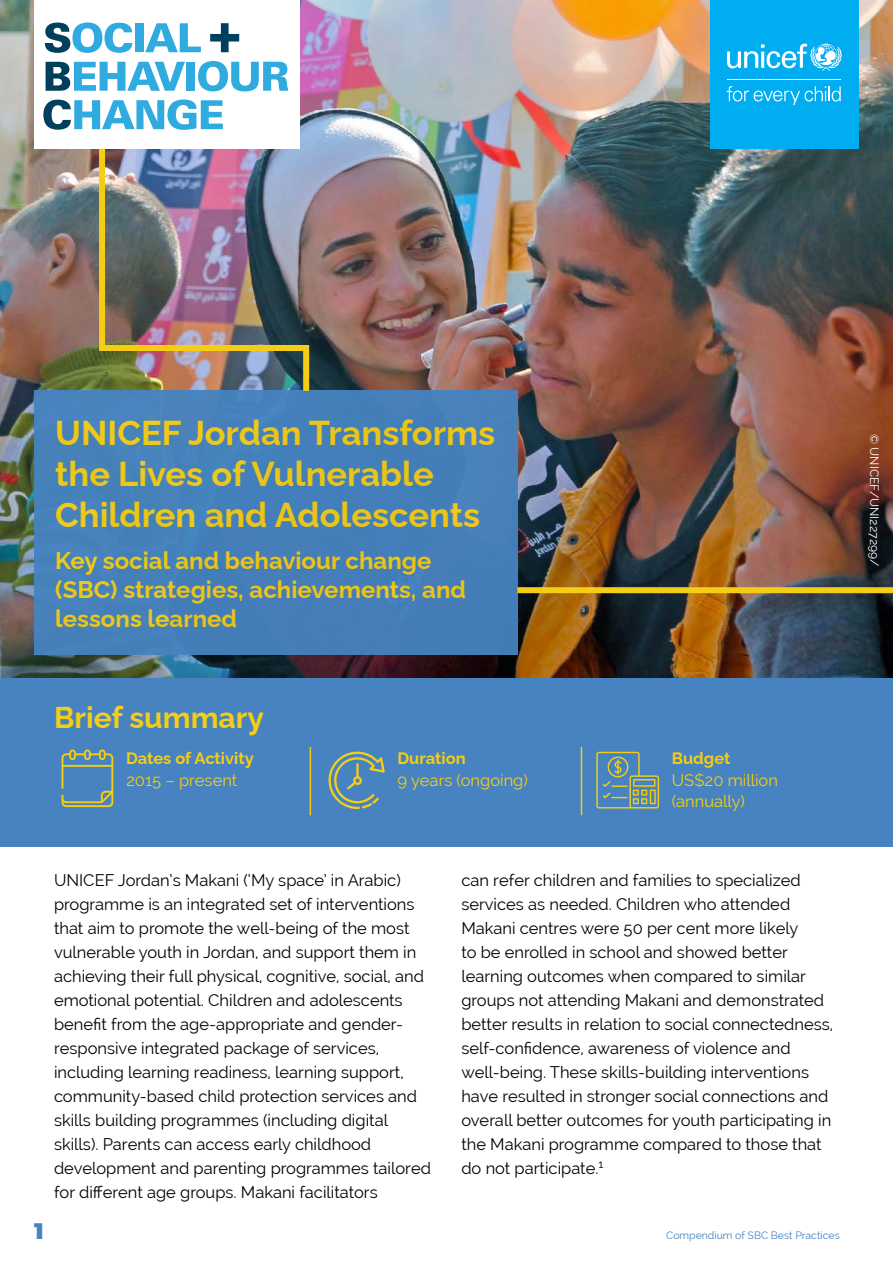
<style>
.page{position:relative;width:893px;height:1263px;background:#fff}
.page>*{position:absolute;margin:0;border:0;box-sizing:border-box;transform-origin:0 0}
.t1{font:700 34.5px/41.4px "Raleway";color:#f6cd15}
.t2{font:700 30px "Raleway";color:#f6cd15}
.t3{font:700 24px/28.8px "Raleway";color:#f6cd15}
.t4{font:900 22.5px "Montserrat";color:#4683c0}
.t5{font:16.5px/24px "Raleway";color:#000}
.t6{font:16.5px/21.6px "Raleway";color:#f6cd15}
.t7{font:700 16.5px "Raleway";color:#f6cd15}
.t8{font:12px "Raleway";color:#fff}
.t9{font:10.5px "Raleway";color:#4683c0}
</style>
<div class="page">
<img style="left:0;top:0;width:893px;height:679px">
<div style="left:710px;top:0;width:149px;height:149px;background:#00adf0"></div>
<hr style="left:727px;top:79px;width:114px;height:1px;background:#fff">
<svg style="left:727px;top:44px;width:115px;height:27px"></svg>
<svg style="left:727px;top:86px;width:114px;height:19px"></svg>
<div style="left:34px;top:0;width:266px;height:149px;background:#fff"></div>
<svg style="left:45px;top:22px;width:87px;height:31px"></svg>
<div style="left:135px;top:23px;width:9px;height:29px;background:#30abe0"></div>
<svg style="left:145px;top:23px;width:56px;height:29px"></svg>
<svg style="left:210px;top:23px;width:29px;height:29px"></svg>
<svg style="left:46px;top:62px;width:139px;height:29px"></svg>
<div style="left:187px;top:62px;width:8px;height:29px;background:#30abe0"></div>
<svg style="left:198px;top:61px;width:90px;height:30px"></svg>
<svg style="left:43px;top:100px;width:180px;height:30px"></svg>
<div style="left:0;top:679px;width:893px;height:168px;background:#4683c0"></div>
<hr style="left:310px;top:747px;width:1px;height:68px;background:#f6cd15">
<hr style="left:581px;top:747px;width:1px;height:68px;background:#f6cd15">
<svg style="left:61px;top:749px;width:52px;height:58px"></svg>
<svg style="left:328px;top:751px;width:57px;height:58px"></svg>
<svg style="left:596px;top:752px;width:63px;height:56px"></svg>
<div style="left:34px;top:391px;width:483px;height:264px;background:#457fb9"></div>
<img style="left:96px;top:143px;width:216px;height:248px">
<div style="left:517px;top:587px;width:376px;height:6px;background:#f6cd15"></div>
<h1 class="t1" style="left:55px;top:408px;width:442px">UNICEF Jordan Transforms the Lives of Vulnerable<br>Children and Adolescents</h1>
<h3 class="t3" style="left:55px;top:544px;width:412px">Key social and behaviour change (SBC) strategies, achievements, and lessons learned</h3>
<p class="t8" style="left:881px;top:434px;width:134px;rotate:90deg">© UNICEF/UNI227299/</p>
<h2 class="t2" style="left:54px;top:694px;width:211px">Brief summary</h2>
<p class="t7" style="left:126px;top:745px;width:129px">Dates of Activity</p>
<p class="t6" style="left:126px;top:769px;width:113px">2015 – present</p>
<p class="t7" style="left:397px;top:745px;width:70px">Duration</p>
<p class="t6" style="left:397px;top:769px;width:132px">9 years (ongoing)</p>
<p class="t7" style="left:672px;top:745px;width:60px">Budget</p>
<p class="t6" style="left:672px;top:769px;width:108px">US$20 million (annually)</p>
<p class="t5" style="left:54px;top:868px;width:378px">UNICEF Jordan’s Makani (‘My space’ in Arabic) programme is an integrated set of interventions that aim to promote the well-being of the most vulnerable youth in Jordan, and support them in achieving their full physical, cognitive, social, and emotional potential. Children and adolescents benefit from the age-appropriate and gender&shy;responsive integrated package of services, including learning readiness, learning support, community-based child protection services and skills building programmes (including digital skills). Parents can access early childhood development and parenting programmes tailored for different age groups. Makani facilitators</p>
<p class="t5" style="left:461px;top:868px;width:373px">can refer children and families to specialized services as needed. Children who attended Makani centres were 50 per cent more likely<br>to be enrolled in school and showed better learning outcomes when compared to similar groups not attending Makani and demonstrated better results in relation to social connectedness, self-confidence, awareness of violence and well-being. These skills-building interventions have resulted in stronger social connections and overall better outcomes for youth participating in the Makani programme compared to those that do not participate.<sup>1</sup></p>
<h3 class="t4" style="left:34px;top:1214px;width:11px">1</h3>
<p class="t9" style="left:666px;top:1229px;width:175px">Compendium of SBC Best Practices</p>
</div>
